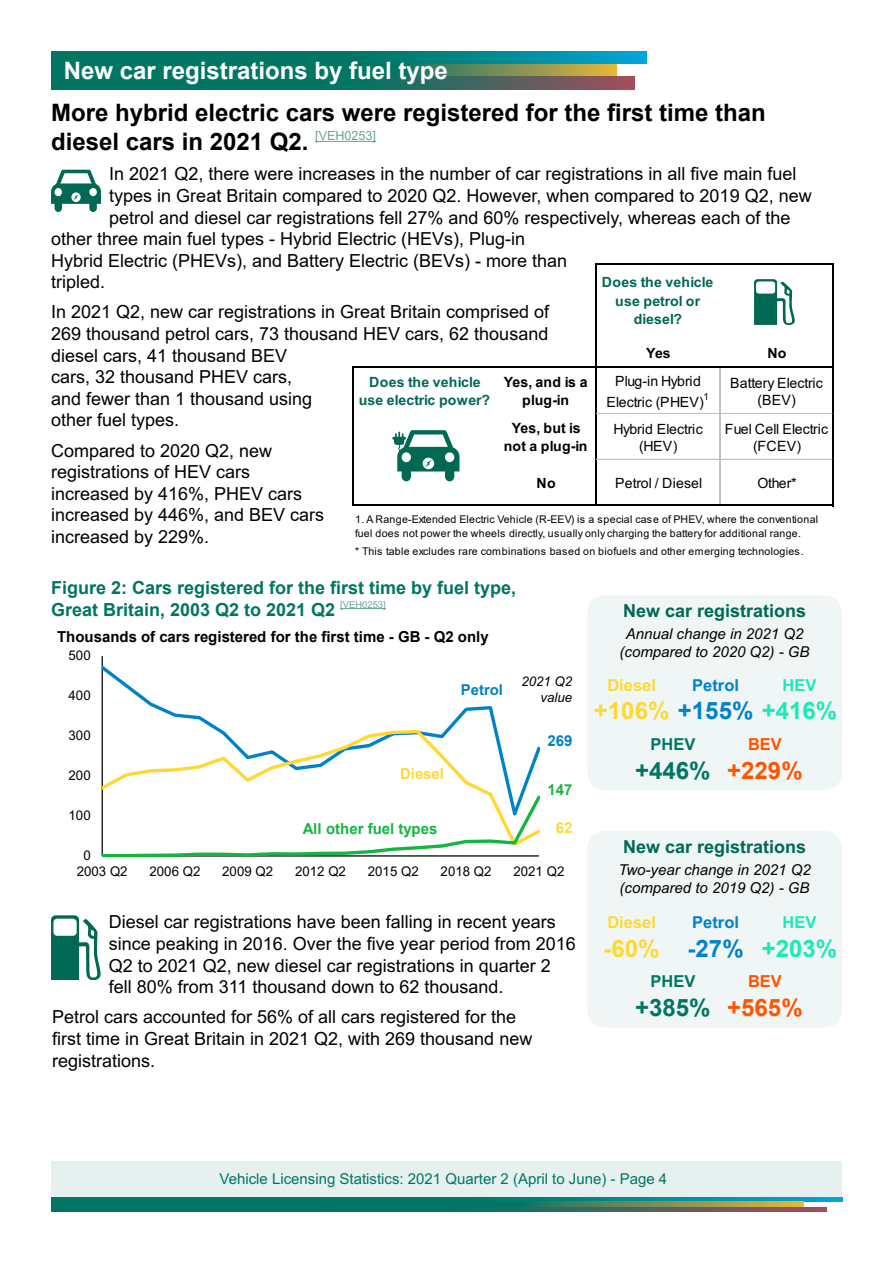
<style>
.page{position:relative;width:893px;height:1263px;background:#fff}
.page>*{position:absolute;margin:0;border:0;box-sizing:border-box;transform-origin:0 0}
.Headline{font:700 24px/28.8px "Arial";color:#000}
.t1{font:700 24px "Arial";color:#fff}
.t2{font:700 24px "Arial";color:#ffd833}
.t3{font:700 24px "Arial";color:#007662}
.t4{font:700 24px "Arial";color:#f50}
.t5{font:700 24px "Arial";color:#1de9b6}
.t6{font:700 24px "Arial";color:#0082ca}
.t7{font:18px/21.6px "Arial MT2";color:#000}
.t8{font:18px "Arial";color:#000}
.Figure_title{font:700 18px/21.6px "Arial";color:#007662}
.Fact_Box_Heading{font:18px "Arial Bold MT2";color:#006853}
.t9{font:16.5px "Arial Bold MT2";color:#ffd833}
.t10{font:16.5px "Arial Bold MT2";color:#0082ca}
.t11{font:16.5px "Arial Bold MT2";color:#007662}
.t12{font:16.5px "Arial Bold MT2";color:#1de9b6}
.t13{font:700 16.5px "Arial";color:#f50}
.t14{font:700 15.15px "Arial";color:#000}
.t15{font:700 15.15px "Arial";color:#15b542}
.t16{font:15.15px "Arial Bold MT2";color:#0082ca}
.t17{font:15.15px "Arial Bold MT2";letter-spacing:-.005em;color:#ffd833}
.t18{font:700 15.15px "Arial";color:#0082ca}
.t19{font:15.15px "Arial Bold MT2";color:#15b542}
.t20{font:700 15.15px "Arial";color:#ffd833}
.Factbox_Text{font:italic 15px/18px "Arial";color:#000;text-align:center}
.t21{font:15px "Arial MT2";color:#007662}
.t22{font:14.1px/21.1px "Arial MT2";color:#000;text-align:center}
.t23{font:14.1px/18.6px "Arial Bold MT2";letter-spacing:.005em;color:#006853;text-align:center}
.t24{font:14.1px/17.7px "Arial";letter-spacing:.005em;color:#000;text-align:center}
.t25{font:14.1px "Arial Bold MT2";letter-spacing:.015em;color:#000}
.t26{font:700 14.1px "Arial";letter-spacing:.005em;color:#000}
.t27{font:13.35px "Arial MT2";color:#000}
.t28{font:italic 13.35px/15.5px "Arial";color:#000;text-align:right}
.t29{font:10.65px "Arial";letter-spacing:.025em;color:#000}
.t30{font:10.65px "Arial MT2";letter-spacing:.025em;color:#000}
.t31{font:9.75px "Arial MT2";color:#000}
.Figure_title-2{font:9.45px "Arial MT2";color:#66a498}
.s1{font-family:"Arial"}
.s2{color:#0082ca}
.s3{color:#1de9b6}
.s4{font-family:"Arial Bold MT2";font-weight:400}
</style>
<div class="page">
<div style="left:51px;top:1161px;width:791px;height:36px;background:#e6f1ef"></div>
<svg style="left:51px;top:1197px;width:791px;height:5px;background:#098178"></svg>
<svg style="left:51px;top:1202px;width:752px;height:5px;background:#2f805c"></svg>
<svg style="left:51px;top:1207px;width:776px;height:5px;background:#266c60"></svg>
<svg style="left:51px;top:64px;width:566px;height:13px;background:#2e7f5d"></svg>
<svg style="left:51px;top:51px;width:595px;height:13px;background:#00817d"></svg>
<svg style="left:51px;top:77px;width:584px;height:12px;background:#266c60"></svg>
<hr style="left:315px;top:141px;width:61px;height:1px;background:#66a498">
<hr style="left:340px;top:608px;width:46px;height:1px;background:#66a498">
<hr style="left:102px;top:656px;width:1px;height:200px;background:#000">
<svg style="left:102px;top:663px;width:395px;height:65px"></svg>
<svg style="left:102px;top:728px;width:437px;height:65px"></svg>
<svg style="left:102px;top:793px;width:437px;height:63px"></svg>
<hr style="left:595px;top:263px;width:2px;height:243px;background:#000">
<hr style="left:832px;top:265px;width:2px;height:241px;background:#000">
<hr style="left:352px;top:367px;width:1px;height:139px;background:#000">
<hr style="left:719px;top:368px;width:1px;height:136px;background:#bfbfbf">
<hr style="left:720px;top:368px;width:1px;height:136px;background:#bfbfbf">
<hr style="left:597px;top:263px;width:237px;height:2px;background:#000">
<hr style="left:353px;top:367px;width:481px;height:1px;background:#000">
<hr style="left:597px;top:413px;width:235px;height:1px;background:#bfbfbf">
<hr style="left:597px;top:459px;width:235px;height:1px;background:#bfbfbf">
<hr style="left:353px;top:504px;width:481px;height:2px;background:#000">
<svg style="left:754px;top:279px;width:41px;height:46px"></svg>
<svg style="left:392px;top:430px;width:67px;height:51px"></svg>
<div style="left:587px;top:595px;width:255px;height:195px;background:#f0f6f5;border-radius:18px"></div>
<div style="left:587px;top:831px;width:255px;height:197px;background:#f0f6f5;border-radius:18px"></div>
<svg style="left:51px;top:915px;width:49px;height:65px"></svg>
<svg style="left:51px;top:170px;width:50px;height:42px"></svg>
<p class="t1" style="left:64px;top:54px;width:386px">New car registrations by fuel type</p>
<p class="Headline" style="left:51px;top:99px;width:716px">More hybrid electric cars were registered for the first time than diesel cars in 2021 Q2. <sup>[VEH0253]</sup></p>
<p class="t8" style="left:109px;top:162px;width:689px">In 2021 Q2, there were increases in the number of car registrations in all five main fuel</p>
<p class="t8" style="left:109px;top:183px;width:704px">types in Great Britain compared to 2020 Q2. However, when compared to 2019 Q2, new</p>
<p class="t7" style="left:109px;top:206px;width:683px">petrol and diesel car registrations fell 27% and 60% respectively, whereas each of the</p>
<p class="t7" style="left:51px;top:228px;width:476px">other three main fuel types - Hybrid Electric (HEVs), Plug-in</p>
<p class="t8" style="left:51px;top:248px;width:518px">Hybrid Electric (PHEVs), and Battery Electric (BEVs) - more than</p>
<p class="t7" style="left:51px;top:271px;width:56px">tripled.</p>
<p class="t7" style="left:51px;top:301px;width:500px"><span class="s1">In 2021 Q2, new car registrations in Great Britain comprised of </span>269 thousand petrol cars, 73 thousand HEV cars, 62 thousand <span class="s1">diesel cars, 41 thousand BEV<br></span>cars, 32 thousand PHEV cars,<br>and fewer than 1 thousand using<br>other fuel types.</p>
<p class="t7" style="left:51px;top:439px;width:275px">Compared to 2020 Q2, new registrations of HEV cars increased by 416%, PHEV cars <span class="s1">increased by 446%, and BEV cars </span>increased by 229%.</p>
<p class="Figure_title" style="left:51px;top:577px;width:467px">Figure 2: Cars registered for the first time by fuel type,<br>Great Britain, 2003 Q2 to 2021 Q2</p>
<p class="t23" style="left:602px;top:273px;width:113px">Does the vehicle use petrol or diesel?</p>
<p class="t25" style="left:646px;top:343px;width:26px">Yes</p>
<p class="t25" style="left:767px;top:343px;width:21px">No</p>
<p class="t22" style="left:606px;top:370px;width:99px">Plug-in Hybrid<br>Electric (PHEV)</p>
<p class="t23" style="left:359px;top:373px;width:133px">Does the vehicle use electric power?</p>
<p class="t26" style="left:504px;top:372px;width:85px">Yes, and is a</p>
<p class="t24" style="left:730px;top:374px;width:94px">Battery Electric (BEV)</p>
<p class="t31" style="left:704px;top:390px;width:7px">1</p>
<p class="t25" style="left:522px;top:391px;width:48px">plug-in</p>
<p class="t26" style="left:512px;top:418px;width:70px">Yes, but is</p>
<p class="t25" style="left:504px;top:436px;width:85px">not a plug-in</p>
<p class="t22" style="left:613px;top:420px;width:91px;line-height:17.7px">Hybrid Electric (HEV)</p>
<p class="t24" style="left:725px;top:420px;width:105px">Fuel Cell Electric (FCEV)</p>
<p class="t25" style="left:536px;top:473px;width:21px">No</p>
<p class="t22" style="left:615px;top:473px;width:89px">Petrol / Diesel</p>
<p class="t22" style="left:758px;top:473px;width:41px">Other*</p>
<p class="t29" style="left:355px;top:512px;width:465px">1. A Range-Extended Electric Vehicle (R-EEV) is a special case of PHEV, where the conventional</p>
<p class="t30" style="left:355px;top:526px;width:447px">fuel does not power the wheels directly, usually only charging the battery for additional range.</p>
<p class="t29" style="left:355px;top:544px;width:450px">* This table excludes rare combinations based on biofuels and other emerging technologies.</p>
<p class="Figure_title-2" style="left:340px;top:598px;width:47px">[VEH0253]</p>
<p class="Fact_Box_Heading" style="left:623px;top:598px;width:185px">New car registrations</p>
<p class="Factbox_Text" style="left:619px;top:625px;width:192px">Annual change in 2021 Q2 (compared to 2020 Q2) - GB</p>
<p class="t9" style="left:607px;top:673px;width:50px">Diesel</p>
<p class="t2" style="left:594px;top:694px;width:245px">+106% <span class="s2">+155%</span> <span class="s3">+416%</span></p>
<p class="t11" style="left:650px;top:732px;width:46px">PHEV</p>
<p class="t3" style="left:635px;top:753px;width:77px">+446%</p>
<p class="t14" style="left:57px;top:626px;width:433px">Thousands of cars registered for the first time <span class="s4">-</span> GB <span class="s4">-</span> Q2 only</p>
<p class="t16" style="left:461px;top:679px;width:44px">Petrol</p>
<p class="t27" style="left:69px;top:646px;width:24px">500</p>
<p class="t28" style="left:521px;top:674px;width:52px">2021 Q2 value</p>
<p class="t18" style="left:547px;top:730px;width:26px">269</p>
<p class="t10" style="left:692px;top:673px;width:48px">Petrol</p>
<p class="t12" style="left:782px;top:673px;width:35px">HEV</p>
<p class="t27" style="left:69px;top:686px;width:24px">400</p>
<p class="t27" style="left:69px;top:726px;width:24px">300</p>
<p class="t13" style="left:748px;top:732px;width:35px">BEV</p>
<p class="t4" style="left:727px;top:753px;width:77px">+229%</p>
<p class="t17" style="left:400px;top:763px;width:45px">Diesel</p>
<p class="t27" style="left:69px;top:766px;width:24px">200</p>
<p class="t27" style="left:69px;top:806px;width:24px">100</p>
<p class="t27" style="left:83px;top:846px;width:9px">0</p>
<p class="t15" style="left:303px;top:818px;width:136px">All other fuel types</p>
<p class="t19" style="left:547px;top:779px;width:26px">147</p>
<p class="t20" style="left:556px;top:817px;width:18px">62</p>
<p class="t27" style="left:77px;top:862px;width:52px">2003 Q2</p>
<p class="t27" style="left:149px;top:862px;width:52px">2006 Q2</p>
<p class="t27" style="left:222px;top:862px;width:52px">2009 Q2</p>
<p class="t27" style="left:295px;top:862px;width:52px">2012 Q2</p>
<p class="t27" style="left:368px;top:862px;width:52px">2015 Q2</p>
<p class="t27" style="left:441px;top:862px;width:52px">2018 Q2</p>
<p class="t27" style="left:513px;top:862px;width:52px">2021 Q2</p>
<p class="t7" style="left:109px;top:911px;width:469px">Diesel car registrations have been falling in recent years <span class="s1">since peaking in 2016. Over the five year period from 2016<br></span>Q2 to 2021 Q2, new diesel car registrations in quarter 2 fell 80% from 311 thousand down to 62 thousand.</p>
<p class="t7" style="left:52px;top:1006px;width:482px">Petrol cars accounted for 56% of all cars registered for the <span class="s1">first time in Great Britain in 2021 Q2, with 269 thousand new </span>registrations.</p>
<p class="Fact_Box_Heading" style="left:623px;top:833px;width:185px">New car registrations</p>
<p class="Factbox_Text" style="left:618px;top:861px;width:194px;text-align:left">Two-year change in 2021 Q2 (compared to 2019 Q2) - GB</p>
<p class="t9" style="left:607px;top:910px;width:50px">Diesel</p>
<p class="t2" style="left:604px;top:931px;width:58px">-60%</p>
<p class="t11" style="left:650px;top:970px;width:46px">PHEV</p>
<p class="t3" style="left:635px;top:991px;width:77px">+385%</p>
<p class="t10" style="left:692px;top:910px;width:48px">Petrol</p>
<p class="t6" style="left:688px;top:931px;width:58px">-27%</p>
<p class="t12" style="left:782px;top:910px;width:35px">HEV</p>
<p class="t5" style="left:762px;top:931px;width:77px">+203%</p>
<p class="t13" style="left:748px;top:970px;width:35px">BEV</p>
<p class="t4" style="left:727px;top:991px;width:77px">+565%</p>
<p class="t21" style="left:220px;top:1169px;width:449px">Vehicle Licensing Statistics: 2021 Quarter 2 (April to June) - Page 4</p>
</div>
